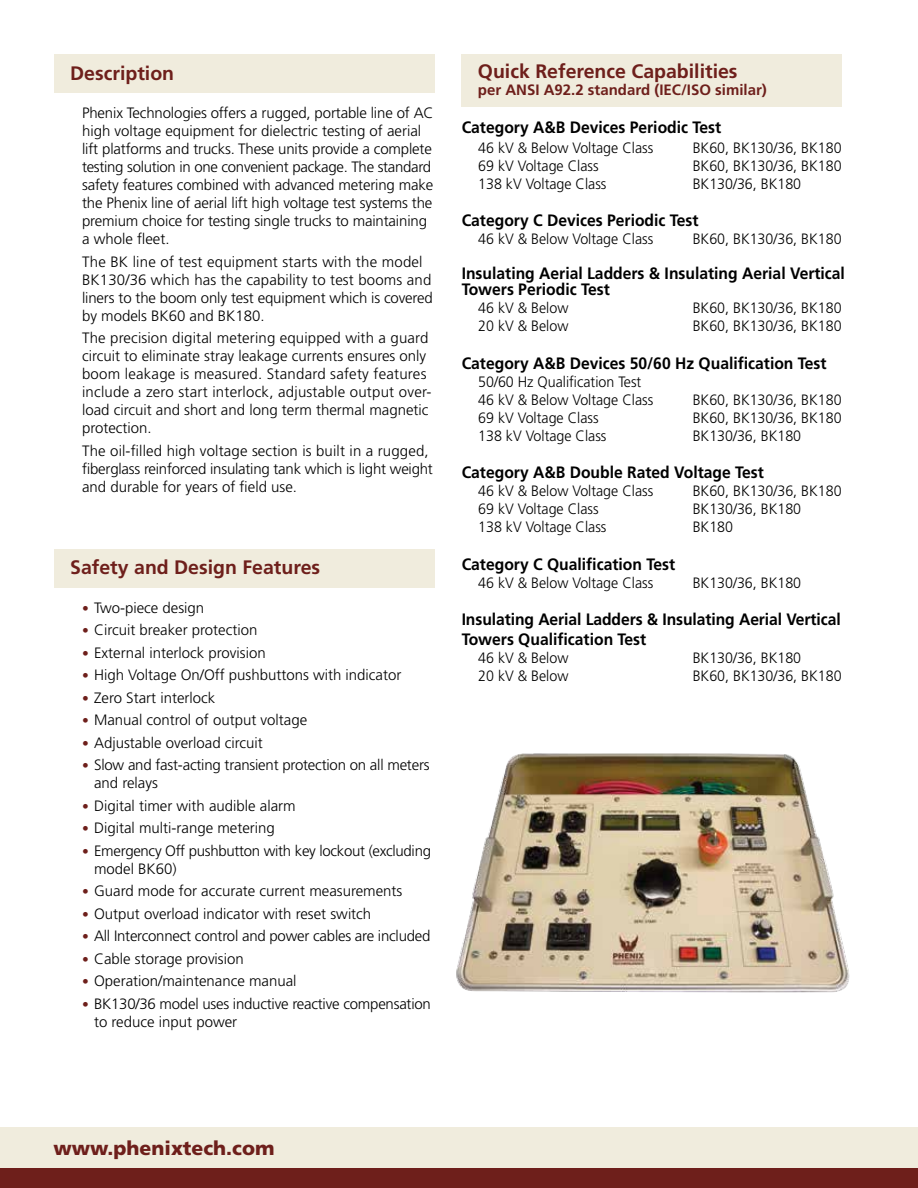
<style>
.page{position:relative;width:918px;height:1188px;background:#fff}
.page>*{position:absolute;margin:0;border:0;box-sizing:border-box;transform-origin:0 0}
.t1{font:700 19.5px "Frutiger";color:#6e1f1b}
.t2{font:900 19.5px "Frutiger";color:#6e1f1b}
.t3{font:700 16.5px/16.5px "Frutiger";color:#000;scale:.95 1}
.t4{font:300 15px/18px "Frutiger";color:#000}
.t5{font:300 15px/18px "Frutiger";color:#000;scale:.95 1}
.t6{font:300 15px/18px "Frutiger";letter-spacing:-.02em;color:#000}
.t7{font:700 15px "Frutiger";color:#6e1f1b}
.s1{font-size:13.5px;color:#6e1f1b}
</style>
<div class="page">
<div style="left:0;top:1127px;width:918px;height:47px;background:#f0ecdd"></div>
<div style="left:0;top:1169px;width:918px;height:19px;background:#6e1f1b"></div>
<img style="left:456px;top:753px;width:394px;height:240px">
<div style="left:54px;top:54px;width:380px;height:39px;background:#f0ecdd"></div>
<div style="left:54px;top:549px;width:380px;height:39px;background:#f0ecdd"></div>
<div style="left:462px;top:54px;width:380px;height:52px;background:#f0ecdd"></div>
<h1 class="t1" style="left:70px;top:62px;width:105px">Description</h1>
<p class="t4" style="left:82px;top:104px;width:353px">Phenix Technologies offers a rugged, portable line of AC high voltage equipment for dielectric testing of aerial lift platforms and trucks. These units provide a complete testing solution in one convenient package. The standard safety features combined with advanced metering make the Phenix line of aerial lift high voltage test systems the premium choice for testing single trucks to maintaining a whole fleet.</p>
<p class="t4" style="left:82px;top:252px;width:352px">The BK line of test equipment starts with the model BK130/36 which has the capability to test booms and liners to the boom only test equipment which is covered by models BK60 and BK180.</p>
<p class="t4" style="left:82px;top:329px;width:351px">The precision digital metering equipped with a guard circuit to eliminate stray leakage currents ensures only boom leakage is measured. Standard safety features include a zero start interlock, adjustable output over&shy;load circuit and short and long term thermal magnetic protection.</p>
<p class="t4" style="left:82px;top:441px;width:352px">The oil-filled high voltage section is built in a rugged, fiberglass reinforced insulating tank which is light weight and durable for years of field use.</p>
<h1 class="t1" style="left:70px;top:556px;width:251px">Safety and Design Features</h1>
<p class="t4" style="left:82px;top:599px;width:124px"><span class="s1">•</span> Two-piece design</p>
<p class="t4" style="left:82px;top:621px;width:177px"><span class="s1">•</span> Circuit breaker protection</p>
<p class="t4" style="left:82px;top:644px;width:185px"><span class="s1">•</span> External interlock provision</p>
<p class="t4" style="left:82px;top:666px;width:321px"><span class="s1">•</span> High Voltage On/Off pushbuttons with indicator</p>
<p class="t4" style="left:82px;top:689px;width:135px"><span class="s1">•</span> Zero Start interlock</p>
<p class="t4" style="left:82px;top:711px;width:227px"><span class="s1">•</span> Manual control of output voltage</p>
<p class="t4" style="left:82px;top:734px;width:182px"><span class="s1">•</span> Adjustable overload circuit</p>
<p class="t4" style="left:94px;top:756px;width:337px;text-indent:-12px"><span class="s1">•</span> Slow and fast-acting transient protection on all meters and relays</p>
<p class="t4" style="left:82px;top:797px;width:215px"><span class="s1">•</span> Digital timer with audible alarm</p>
<p class="t4" style="left:82px;top:819px;width:194px"><span class="s1">•</span> Digital multi-range metering</p>
<p class="t6" style="left:94px;top:842px;width:338px;text-indent:-12px"><span class="s1">•</span> Emergency Off pushbutton with key lockout (excluding model BK60)</p>
<p class="t4" style="left:82px;top:882px;width:322px"><span class="s1">•</span> Guard mode for accurate current measurements</p>
<p class="t4" style="left:82px;top:905px;width:291px"><span class="s1">•</span> Output overload indicator with reset switch</p>
<p class="t4" style="left:82px;top:927px;width:350px"><span class="s1">•</span> All Interconnect control and power cables are included</p>
<p class="t4" style="left:82px;top:950px;width:163px"><span class="s1">•</span> Cable storage provision</p>
<p class="t4" style="left:82px;top:972px;width:216px"><span class="s1">•</span> Operation/maintenance manual</p>
<p class="t4" style="left:94px;top:995px;width:338px;text-indent:-12px"><span class="s1">•</span> BK130/36 model uses inductive reactive compensation to reduce input power</p>
<h1 class="t1" style="left:478px;top:60px;width:261px">Quick Reference Capabilities</h1>
<p class="t7" style="left:478px;top:81px;width:290px">per ANSI A92.2 standard (IEC/ISO similar)</p>
<p class="t3" style="left:462px;top:119px;width:275px">Category A&amp;B Devices Periodic Test</p>
<p class="t5" style="left:478px;top:139px;width:186px">46 kV &amp; Below Voltage Class</p>
<p class="t5" style="left:693px;top:139px;width:158px">BK60, BK130/36, BK180</p>
<p class="t5" style="left:478px;top:157px;width:128px">69 kV Voltage Class</p>
<p class="t5" style="left:693px;top:157px;width:158px">BK60, BK130/36, BK180</p>
<p class="t5" style="left:478px;top:175px;width:137px">138 kV Voltage Class</p>
<p class="t5" style="left:693px;top:175px;width:116px">BK130/36, BK180</p>
<p class="t3" style="left:462px;top:212px;width:251px">Category C Devices Periodic Test</p>
<p class="t5" style="left:478px;top:230px;width:186px">46 kV &amp; Below Voltage Class</p>
<p class="t5" style="left:693px;top:230px;width:158px">BK60, BK130/36, BK180</p>
<p class="t3" style="left:462px;top:265px;width:405px">Insulating Aerial Ladders &amp; Insulating Aerial Vertical<br>Towers Periodic Test</p>
<p class="t5" style="left:478px;top:299px;width:97px">46 kV &amp; Below</p>
<p class="t5" style="left:693px;top:299px;width:158px">BK60, BK130/36, BK180</p>
<p class="t5" style="left:478px;top:317px;width:97px">20 kV &amp; Below</p>
<p class="t5" style="left:693px;top:317px;width:158px">BK60, BK130/36, BK180</p>
<p class="t3" style="left:462px;top:355px;width:386px">Category A&amp;B Devices 50/60 Hz Qualification Test</p>
<p class="t5" style="left:478px;top:373px;width:186px">50/60 Hz Qualification Test<br>46 kV &amp; Below Voltage Class</p>
<p class="t5" style="left:693px;top:391px;width:158px">BK60, BK130/36, BK180</p>
<p class="t5" style="left:478px;top:409px;width:128px">69 kV Voltage Class</p>
<p class="t5" style="left:693px;top:409px;width:158px">BK60, BK130/36, BK180</p>
<p class="t5" style="left:478px;top:427px;width:137px">138 kV Voltage Class</p>
<p class="t5" style="left:693px;top:427px;width:116px">BK130/36, BK180</p>
<p class="t3" style="left:462px;top:464px;width:320px">Category A&amp;B Double Rated Voltage Test</p>
<p class="t5" style="left:478px;top:482px;width:186px">46 kV &amp; Below Voltage Class</p>
<p class="t5" style="left:693px;top:482px;width:158px">BK60, BK130/36, BK180</p>
<p class="t5" style="left:478px;top:500px;width:128px">69 kV Voltage Class</p>
<p class="t5" style="left:693px;top:500px;width:116px">BK130/36, BK180</p>
<p class="t5" style="left:478px;top:518px;width:137px">138 kV Voltage Class</p>
<p class="t5" style="left:693px;top:518px;width:44px">BK180</p>
<p class="t3" style="left:462px;top:556px;width:226px">Category C Qualification Test</p>
<p class="t5" style="left:478px;top:574px;width:186px">46 kV &amp; Below Voltage Class</p>
<p class="t5" style="left:693px;top:574px;width:116px">BK130/36, BK180</p>
<p class="t3" style="left:462px;top:610px;width:401px;line-height:19.5px">Insulating Aerial Ladders &amp; Insulating Aerial Vertical<br>Towers Qualification Test</p>
<p class="t5" style="left:478px;top:649px;width:97px">46 kV &amp; Below</p>
<p class="t5" style="left:693px;top:649px;width:116px">BK130/36, BK180</p>
<p class="t5" style="left:478px;top:667px;width:97px">20 kV &amp; Below</p>
<p class="t5" style="left:693px;top:667px;width:158px">BK60, BK130/36, BK180</p>
<h1 class="t2" style="left:53px;top:1136px;width:223px">www.phenixtech.com</h1>
</div>
